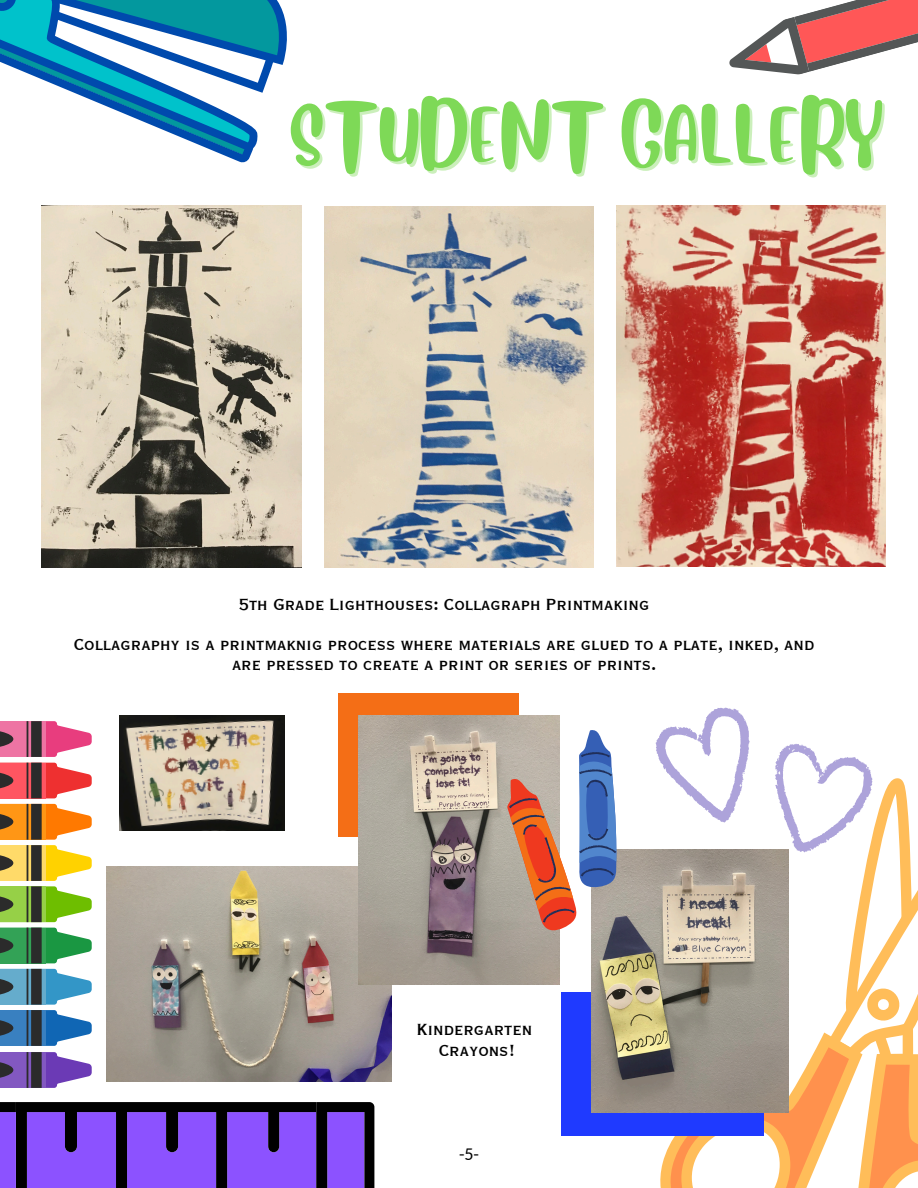
<style>
.page{position:relative;width:918px;height:1188px;background:#fff}
.page>*{position:absolute;margin:0;border:0;box-sizing:border-box;transform-origin:0 0}
.t1{font:61.05px "Blueberry";color:#7ed957}
.t2{font:21px/20.2px "Copperplate Gothic LT Pro 30 BC";color:#000;text-align:center}
.t3{font:18px "Carlito";color:#000}
</style>
<div class="page">
<svg style="left:0;top:0;width:287px;height:163px"></svg>
<svg style="left:0;top:1102px;width:374px;height:86px;background:#633ab4"></svg>
<svg style="left:729px;top:0;width:189px;height:75px"></svg>
<img style="left:42px;top:205px;width:260px;height:363px">
<img style="left:616px;top:205px;width:269px;height:361px">
<img style="left:324px;top:207px;width:269px;height:361px">
<img style="left:120px;top:715px;width:165px;height:115px">
<img style="left:106px;top:866px;width:286px;height:215px">
<div style="left:339px;top:693px;width:180px;height:144px;background:#f46e16"></div>
<img style="left:358px;top:715px;width:202px;height:269px">
<div style="left:562px;top:993px;width:202px;height:143px;background:#1f3aff"></div>
<img style="left:591px;top:850px;width:43px;height:263px">
<svg style="left:507px;top:730px;width:109px;height:200px"></svg>
<svg style="left:0;top:763px;width:92px;height:35px"></svg>
<svg style="left:0;top:804px;width:92px;height:118px"></svg>
<svg style="left:0;top:928px;width:92px;height:35px"></svg>
<svg style="left:0;top:969px;width:92px;height:77px"></svg>
<svg style="left:0;top:1052px;width:92px;height:36px"></svg>
<svg style="left:0;top:721px;width:92px;height:36px"></svg>
<svg style="left:634px;top:707px;width:284px;height:481px"></svg>
<h2 class="t1" style="left:291px;top:88px;width:595px">STUDENT GALLERY</h2>
<p class="t2" style="left:239px;top:595px;width:412px">5th Grade Lighthouses: Collagraph Printmaking</p>
<p class="t2" style="left:74px;top:635px;width:742px">Collagraphy is a printmaknig process where materials are glued to a plate, inked, and are pressed to create a print or series of prints.</p>
<p class="t2" style="left:417px;top:1021px;width:117px">Kindergarten<br>Crayons!</p>
<p class="t3" style="left:459px;top:1146px;width:22px">-5-</p>
</div>
